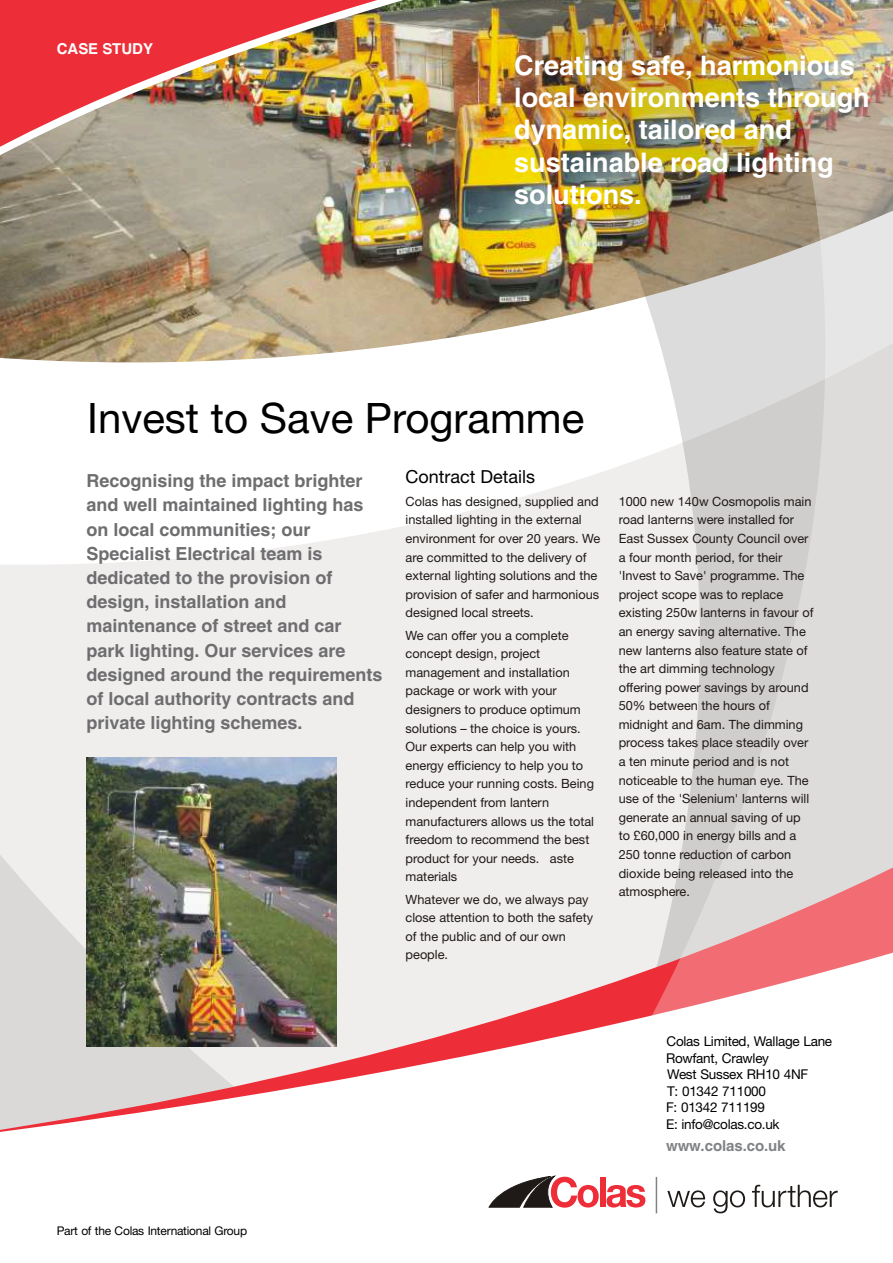
<style>
.page{position:relative;width:893px;height:1263px;background:#fff}
.page>*{position:absolute;margin:0;border:0;box-sizing:border-box;transform-origin:0 0}
.t1{font:42px "Helvetica Neue LT Std";color:#000}
.t2{font:700 27px/32.1px "Helvetica";color:#fff}
.t3{font:700 18px/24.2px "Helvetica";color:#6e6e70}
.t4{font:18px "Helvetica Neue LT Std";color:#000}
.t5{font:700 15px "Helvetica";letter-spacing:-.005em;color:#808285}
.t6{font:700 15px "Helvetica";color:#fff}
.t7{font:13.5px/16.5px "Helvetica Neue LT Std";letter-spacing:-.02em;color:#000}
.t8{font:12.75px/18.6px "Helvetica Neue LT Std";color:#1f1a17}
.t9{font:12px "Helvetica Neue LT Std";letter-spacing:-.02em;color:#000}
</style>
<div class="page">
<img style="left:0;top:187px;width:456px;height:131px">
<svg style="left:0;top:318px;width:456px;height:485px;fill:#f0eded"></svg>
<div style="left:0;top:803px;width:456px;height:43px;background:#f0eded"></div>
<img style="left:456px;top:0;width:152px;height:846px">
<svg style="left:0;top:846px;width:608px;height:94px;fill:#f0eded"></svg>
<svg style="left:0;top:940px;width:823px;height:274px"></svg>
<div style="left:600px;top:1177px;width:5px;height:30px;background:#ed2e38"></div>
<svg style="left:606px;top:1185px;width:39px;height:22px"></svg>
<svg style="left:489px;top:1176px;width:110px;height:32px"></svg>
<svg style="left:667px;top:1190px;width:38px;height:17px"></svg>
<svg style="left:713px;top:1190px;width:32px;height:23px"></svg>
<svg style="left:752px;top:1185px;width:86px;height:22px"></svg>
<hr style="left:656px;top:1177px;width:1px;height:36px;background:#828282">
<img style="left:608px;top:0;width:285px;height:1092px">
<img style="left:0;top:0;width:557px;height:187px">
<img style="left:86px;top:757px;width:250px;height:289px">
<p class="t6" style="left:57px;top:43px;width:98px">CASE STUDY</p>
<h2 class="t2" style="left:514px;top:52px;width:357px">Creating safe, harmonious local environments through dynamic, tailored and sustainable road lighting solutions.</h2>
<h1 class="t1" style="left:87px;top:403px;width:499px">Invest to Save Programme</h1>
<p class="t3" style="left:86px;top:470px;width:298px">Recognising the impact brighter and well maintained lighting has on local communities; our<br>Specialist Electrical team is dedicated to the provision of design, installation and maintenance of street and car park lighting. Our services are designed around the requirements of local authority contracts and private lighting schemes.</p>
<h3 class="t4" style="left:406px;top:470px;width:131px">Contract Details</h3>
<p class="t8" style="left:406px;top:494px;width:196px">Colas has designed, supplied and installed lighting in the external environment for over 20 years. We are committed to the delivery of external lighting solutions and the provision of safer and harmonious designed local streets.</p>
<p class="t8" style="left:406px;top:628px;width:190px">We can offer you a complete concept design, project management and installation package or work with your designers to produce optimum solutions – the choice is yours.<br>Our experts can help you with energy efficiency to help you to reduce your running costs. Being independent from lantern manufacturers allows us the total freedom to recommend the best product for your needs. aste materials</p>
<p class="t8" style="left:406px;top:891px;width:189px">Whatever we do, we always pay close attention to both the safety of the public and of our own people.</p>
<p class="t8" style="left:619px;top:494px;width:196px">1000 new 140w Cosmopolis main road lanterns were installed for<br>East Sussex County Council over a four month period, for their 'Invest to Save' programme. The project scope was to replace existing 250w lanterns in favour of an energy saving alternative. The new lanterns also feature state of the art dimming technology offering power savings by around<br>50% between the hours of midnight and 6am. The dimming process takes place steadily over a ten minute period and is not noticeable to the human eye. The use of the 'Selenium' lanterns will generate an annual saving of up to £60,000 in energy bills and a<br>250 tonne reduction of carbon dioxide being released into the atmosphere.</p>
<p class="t7" style="left:666px;top:1035px;width:168px">Colas Limited, Wallage Lane<br>Rowfant, Crawley<br>West Sussex RH10 4NF<br>T: 01342 711000<br>F: 01342 711199<br>E: info@colas.co.uk</p>
<p class="t5" style="left:666px;top:1140px;width:121px">www.colas.co.uk</p>
<p class="t9" style="left:57px;top:1226px;width:192px">Part of the Colas International Group</p>
</div>
